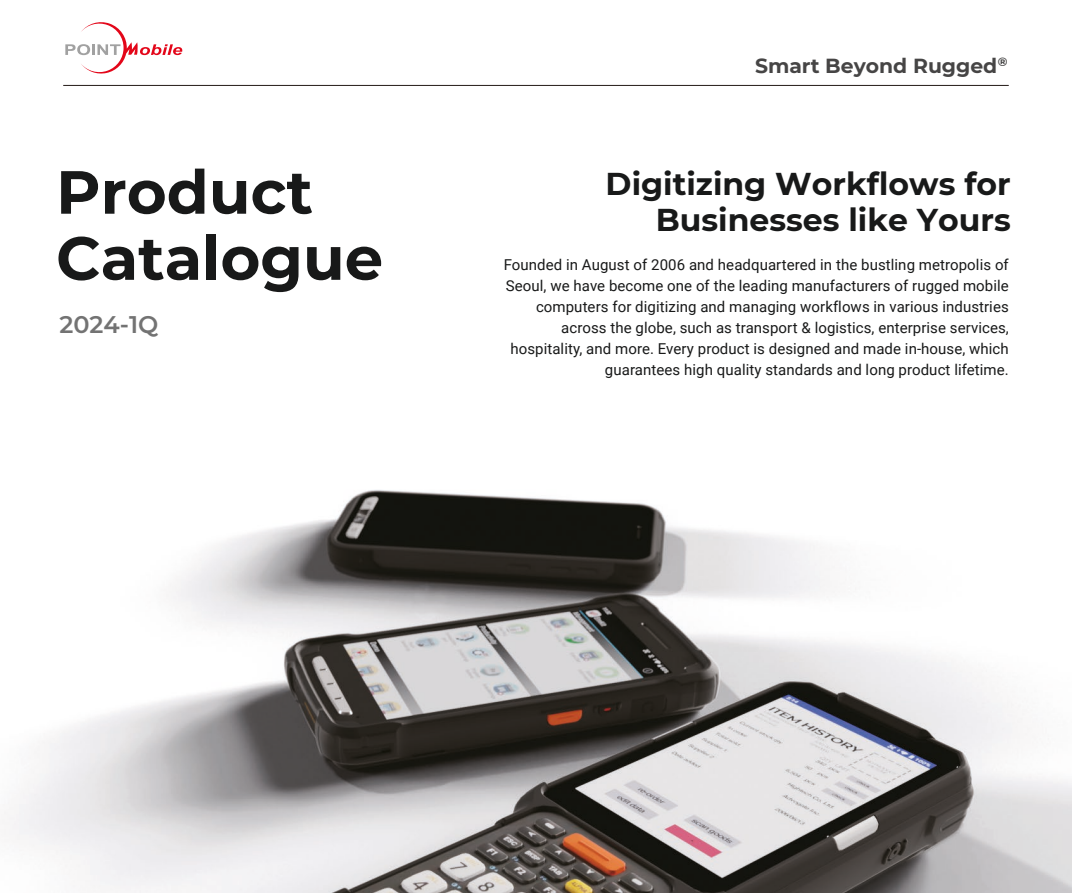
<style>
.page{position:relative;width:1072px;height:893px;background:#fff}
.page>*{position:absolute;margin:0;border:0;box-sizing:border-box;transform-origin:0 0}
.t1{font:700 60.75px/66.2px "Montserrat";color:#181919}
.t2{font:700 31.5px/36px "Montserrat";color:#181919;text-align:right}
.t3{font:600 24px "Montserrat";color:#737373}
.t4{font:700 20.4px "Montserrat";color:#464545}
.t5{font:15px/21px "Roboto";letter-spacing:.005em;color:#181919;text-align:right}
</style>
<div class="page">
<svg style="left:65px;top:22px;width:117px;height:52px"></svg>
<hr style="left:63px;top:85px;width:945px;height:1px;background:#241a17">
<img style="left:4px;top:490px;width:1067px;height:403px">
<h1 class="t1" style="left:56px;top:156px;width:328px">Product<br>Catalogue</h1>
<h3 class="t3" style="left:59px;top:308px;width:100px">2024-1Q</h3>
<h3 class="t4" style="left:755px;top:51px;width:254px">Smart Beyond Rugged<sup>®</sup></h3>
<h2 class="t2" style="left:605px;top:164px;width:407px">Digitizing Workflows for<br>Businesses like Yours</h2>
<p class="t5" style="left:503px;top:254px;width:506px">Founded in August of 2006 and headquartered in the bustling metropolis of Seoul, we have become one of the leading manufacturers of rugged mobile computers for digitizing and managing workflows in various industries across the globe, such as transport &amp; logistics, enterprise services, hospitality, and more. Every product is designed and made in-house, which guarantees high quality standards and long product lifetime.</p>
</div>
